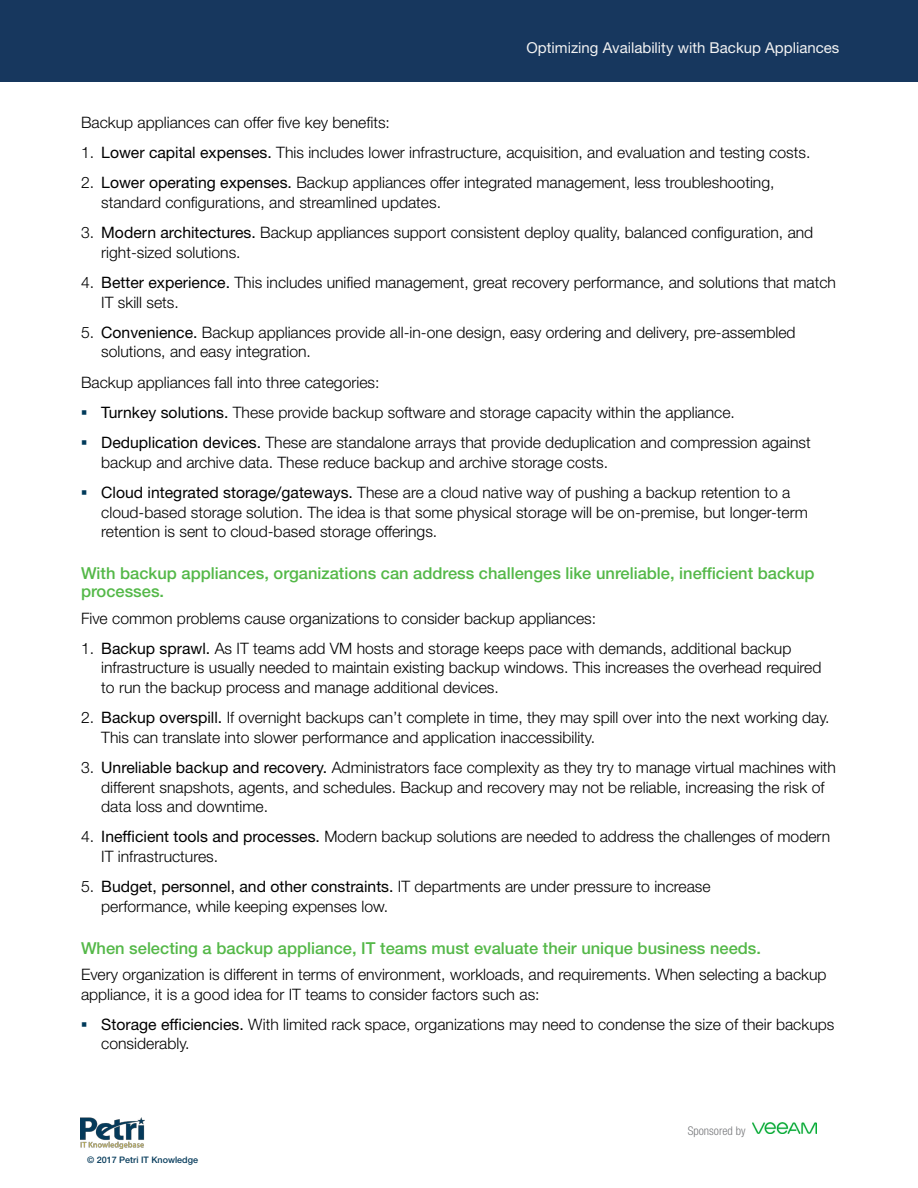
<style>
.page{position:relative;width:918px;height:1188px;background:#fff}
.page>*{position:absolute;margin:0;border:0;box-sizing:border-box;transform-origin:0 0}
.t1{font:500 16.5px/18px "Helvetica Neue LT Std";color:#54b848}
.t2{font:300 15.75px/19.5px "Helvetica Neue LT Std";color:#000}
.t3{font:15px "Helvetica Neue LT Std";color:#f2f2f2}
.t4{font:300 condensed 12px "Helvetica Neue LT Std";color:#77787b}
.t5{font:500 9px "Helvetica Neue LT Std";color:#053a5a}
.s1{font-weight:400}
</style>
<div class="page">
<div style="left:0;top:0;width:918px;height:82px;background:#17375e"></div>
<img style="left:81px;top:1118px;width:64px;height:30px">
<img style="left:753px;top:1123px;width:63px;height:11px">
<p class="t3" style="left:527px;top:38px;width:314px">Optimizing Availability with Backup Appliances</p>
<p class="t2" style="left:81px;top:112px;width:310px">Backup appliances can offer five key benefits:</p>
<p class="t2" style="left:81px;top:143px;width:731px">1. <span class="s1">Lower capital expenses.</span> This includes lower infrastructure, acquisition, and evaluation and testing costs.</p>
<p class="t2" style="left:101px;top:173px;width:675px;text-indent:-20px">2. <span class="s1">Lower operating expenses.</span> Backup appliances offer integrated management, less troubleshooting, standard configurations, and streamlined updates.</p>
<p class="t2" style="left:101px;top:223px;width:714px;text-indent:-20px">3. <span class="s1">Modern architectures.</span> Backup appliances support consistent deploy quality, balanced configuration, and right-sized solutions.</p>
<p class="t2" style="left:101px;top:272px;width:736px;text-indent:-20px">4. <span class="s1">Better experience.</span> This includes unified management, great recovery performance, and solutions that match<br>IT skill sets.</p>
<p class="t2" style="left:101px;top:322px;width:696px;text-indent:-20px">5. <span class="s1">Convenience.</span> Backup appliances provide all-in-one design, easy ordering and delivery, pre-assembled solutions, and easy integration.</p>
<p class="t2" style="left:101px;top:367px;width:711px;line-height:30.3px;text-indent:-20px">Backup appliances fall into three categories:<br><span class="s1">Turnkey solutions.</span> These provide backup software and storage capacity within the appliance.<br><span class="s1">Deduplication devices.</span> These are standalone arrays that provide deduplication and compression against</p>
<p class="t2" style="left:101px;top:447px;width:691px;line-height:30.3px">backup and archive data. These reduce backup and archive storage costs.<br><span class="s1">Cloud integrated storage/gateways.</span> These are a cloud native way of pushing a backup retention to a</p>
<p class="t2" style="left:101px;top:502px;width:708px">cloud-based storage solution. The idea is that some physical storage will be on-premise, but longer-term retention is sent to cloud-based storage offerings.</p>
<p class="t1" style="left:81px;top:564px;width:735px">With backup appliances, organizations can address challenges like unreliable, inefficient backup processes.</p>
<p class="t2" style="left:81px;top:608px;width:517px">Five common problems cause organizations to consider backup appliances:</p>
<p class="t2" style="left:101px;top:638px;width:722px;text-indent:-20px">1. <span class="s1">Backup sprawl.</span> As IT teams add VM hosts and storage keeps pace with demands, additional backup infrastructure is usually needed to maintain existing backup windows. This increases the overhead required to run the backup process and manage additional devices.</p>
<p class="t2" style="left:101px;top:708px;width:730px;text-indent:-20px">2. <span class="s1">Backup overspill.</span> If overnight backups can’t complete in time, they may spill over into the next working day.<br>This can translate into slower performance and application inaccessibility.</p>
<p class="t2" style="left:101px;top:757px;width:736px;text-indent:-20px">3. <span class="s1">Unreliable backup and recovery.</span> Administrators face complexity as they try to manage virtual machines with different snapshots, agents, and schedules. Backup and recovery may not be reliable, increasing the risk of data loss and downtime.</p>
<p class="t2" style="left:101px;top:827px;width:731px;text-indent:-20px">4. <span class="s1">Inefficient tools and processes.</span> Modern backup solutions are needed to address the challenges of modern<br>IT infrastructures.</p>
<p class="t2" style="left:101px;top:876px;width:611px;text-indent:-20px">5. <span class="s1">Budget, personnel, and other constraints.</span> IT departments are under pressure to increase performance, while keeping expenses low.</p>
<p class="t1" style="left:81px;top:939px;width:682px">When selecting a backup appliance, IT teams must evaluate their unique business needs.</p>
<p class="t2" style="left:81px;top:965px;width:747px">Every organization is different in terms of environment, workloads, and requirements. When selecting a backup appliance, it is a good idea for IT teams to consider factors such as:</p>
<p class="t2" style="left:101px;top:1014px;width:735px"><span class="s1">Storage efficiencies.</span> With limited rack space, organizations may need to condense the size of their backups considerably.</p>
<p class="t5" style="left:87px;top:1155px;width:113px">© 2017 Petri IT Knowledge</p>
<p class="t4" style="left:688px;top:1123px;width:59px">Sponsored by</p>
</div>
